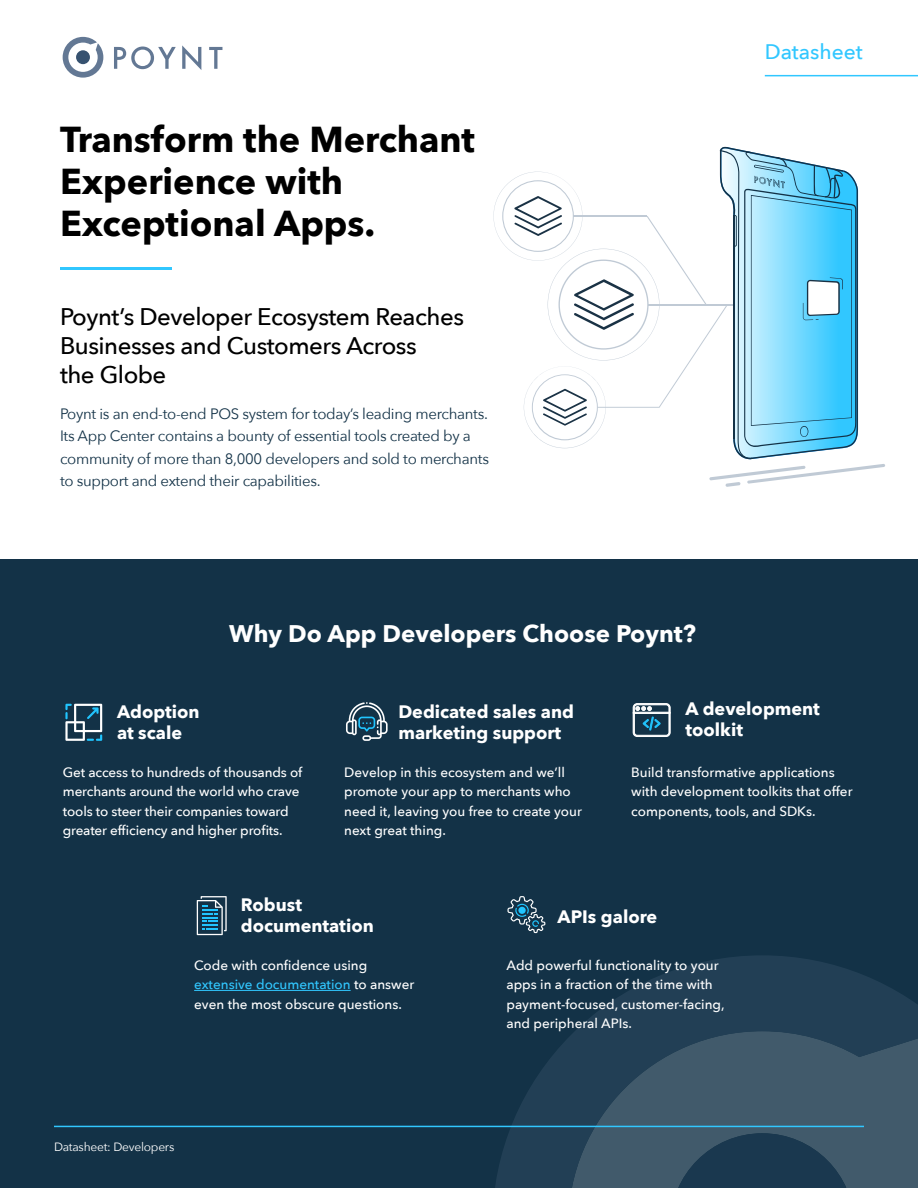
<style>
.page{position:relative;width:918px;height:1188px;background:#fff}
.page>*{position:absolute;margin:0;border:0;box-sizing:border-box;transform-origin:0 0}
.t1{font:700 36px/42px "Avenir Next";color:#000}
.t2{font:500 24px/28.8px "Avenir Next";letter-spacing:-.02em;color:#000}
.t3{font:700 24px "Avenir Next";color:#fff}
.t4{font:500 21px "Avenir Next";color:#31c7ff}
.t5{font:700 18px/21.6px "Avenir Next";color:#fff}
.t6{font:15px/22.5px "Avenir Next";letter-spacing:-.02em;color:#133247}
.t7{font:500 13.5px/19.5px "Avenir Next";color:#fff}
.t8{font:12px "Avenir Next";letter-spacing:-.02em;color:#fff}
.s1{color:#31c7ff}
</style>
<div class="page">
<svg style="left:493px;top:147px;width:392px;height:340px"></svg>
<div style="left:0;top:559px;width:918px;height:629px;background:#133247"></div>
<svg style="left:492px;top:956px;width:426px;height:232px"></svg>
<hr style="left:54px;top:1126px;width:810px;height:1px;background:#31c7ff">
<svg style="left:114px;top:47px;width:62px;height:22px"></svg>
<svg style="left:182px;top:45px;width:19px;height:25px"></svg>
<svg style="left:209px;top:47px;width:13px;height:22px"></svg>
<svg style="left:63px;top:37px;width:40px;height:41px"></svg>
<hr style="left:765px;top:75px;width:153px;height:1px;background:#31c7ff">
<hr style="left:60px;top:267px;width:112px;height:3px;background:#31c7ff">
<hr style="left:194px;top:990px;width:157px;height:1px;background:#31c7ff">
<svg style="left:507px;top:896px;width:38px;height:37px"></svg>
<div style="left:518px;top:907px;width:8px;height:7px;background:#21c5ff;border-radius:50%"></div>
<svg style="left:65px;top:704px;width:37px;height:37px"></svg>
<svg style="left:346px;top:702px;width:42px;height:39px"></svg>
<svg style="left:633px;top:703px;width:38px;height:34px"></svg>
<svg style="left:197px;top:896px;width:30px;height:39px"></svg>
<h1 class="t1" style="left:60px;top:118px;width:417px">Transform the Merchant<br>Experience with<br>Exceptional Apps.</h1>
<h2 class="t2" style="left:60px;top:301px;width:405px">Poynt’s Developer Ecosystem Reaches<br>Businesses and Customers Across<br>the Globe</h2>
<p class="t6" style="left:60px;top:401px;width:430px">Poynt is an end-to-end POS system for today’s leading merchants.<br>Its App Center contains a bounty of essential tools created by a community of more than 8,000 developers and sold to merchants to support and extend their capabilities.</p>
<h2 class="t3" style="left:229px;top:613px;width:468px">Why Do App Developers Choose Poynt?</h2>
<h3 class="t4" style="left:765px;top:34px;width:100px">Datasheet</h3>
<h3 class="t5" style="left:117px;top:700px;width:84px">Adoption at scale</h3>
<p class="t7" style="left:63px;top:762px;width:241px">Get access to hundreds of thousands of merchants around the world who crave tools to steer their companies toward greater efficiency and higher profits.</p>
<h3 class="t5" style="left:398px;top:700px;width:177px">Dedicated sales and marketing support</h3>
<p class="t7" style="left:344px;top:762px;width:239px">Develop in this ecosystem and we’ll promote your app to merchants who need it, leaving you free to create your next great thing.</p>
<h3 class="t5" style="left:685px;top:697px;width:136px">A development toolkit</h3>
<p class="t7" style="left:631px;top:762px;width:223px">Build transformative applications with development toolkits that offer components, tools, and SDKs.</p>
<h3 class="t5" style="left:241px;top:893px;width:134px">Robust documentation</h3>
<p class="t7" style="left:194px;top:955px;width:222px">Code with confidence using <span class="s1">extensive documentation</span> to answer even the most obscure questions.</p>
<p class="t8" style="left:54px;top:1136px;width:122px">Datasheet: Developers</p>
<h3 class="t5" style="left:558px;top:906px;width:101px">APIs galore</h3>
<p class="t7" style="left:506px;top:955px;width:220px">Add powerful functionality to your apps in a fraction of the time with payment-focused, customer-facing, and peripheral APIs.</p>
</div>
